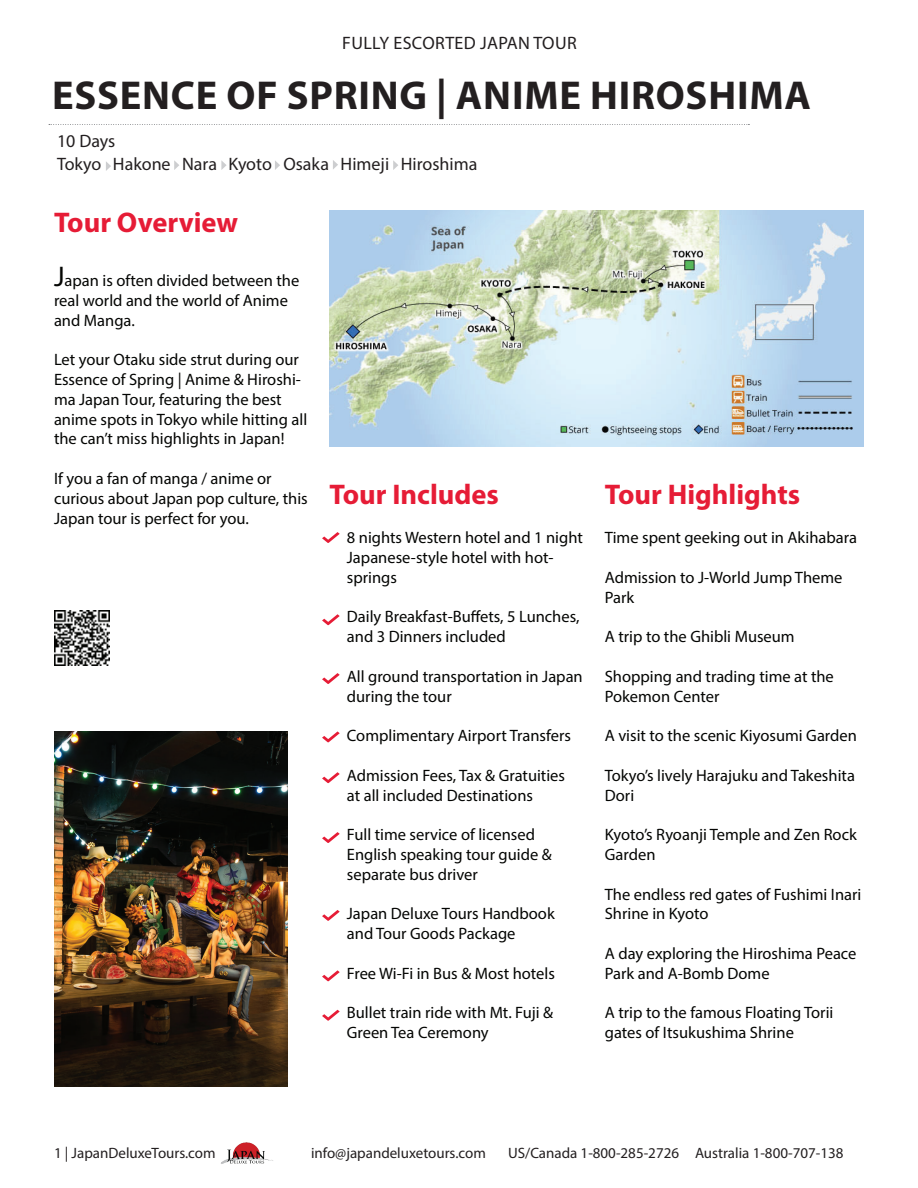
<style>
.page{position:relative;width:918px;height:1188px;background:#fff}
.page>*{position:absolute;margin:0;border:0;box-sizing:border-box;transform-origin:0 0}
.t1{font:700 40.5px "Myriad Pro";letter-spacing:.02em;color:#231f20}
.t2{font:700 28.5px "Myriad Pro";color:#e61c36}
.t3{font:18px/22.6px "Myriad Pro";color:#231f20}
.t4{font:18px "Myriad Pro";letter-spacing:.02em;color:#231f20}
.t5{font:16.5px/19.8px "Myriad Pro";color:#040503}
.t6{font:15px "Myriad Pro";color:#231f20}
.s1{font-size:28.5px}
</style>
<div class="page">
<img style="left:221px;top:1142px;width:52px;height:22px">
<svg style="left:49px;top:124px;width:700px;height:1px"></svg>
<svg style="left:106px;top:161px;width:5px;height:10px"></svg>
<svg style="left:174px;top:160px;width:5px;height:10px"></svg>
<svg style="left:221px;top:160px;width:6px;height:10px"></svg>
<svg style="left:275px;top:160px;width:5px;height:10px"></svg>
<svg style="left:333px;top:160px;width:5px;height:9px"></svg>
<svg style="left:393px;top:160px;width:5px;height:10px"></svg>
<img style="left:329px;top:211px;width:535px;height:235px">
<img style="left:54px;top:732px;width:234px;height:355px">
<img style="left:54px;top:610px;width:56px;height:56px">
<svg style="left:322px;top:614px;width:18px;height:11px"></svg>
<svg style="left:322px;top:532px;width:18px;height:11px"></svg>
<svg style="left:322px;top:772px;width:18px;height:11px"></svg>
<svg style="left:322px;top:731px;width:18px;height:11px"></svg>
<svg style="left:322px;top:673px;width:18px;height:11px"></svg>
<svg style="left:322px;top:832px;width:18px;height:11px"></svg>
<svg style="left:322px;top:910px;width:18px;height:11px"></svg>
<svg style="left:322px;top:970px;width:18px;height:11px"></svg>
<svg style="left:322px;top:1010px;width:18px;height:11px"></svg>
<p class="t4" style="left:342px;top:32px;width:236px">FULLY ESCORTED JAPAN TOUR</p>
<h1 class="t1" style="left:52px;top:69px;width:760px">ESSENCE OF SPRING | ANIME HIROSHIMA</h1>
<p class="t3" style="left:57px;top:130px;width:422px">10 Days<br>Tokyo Hakone Nara Kyoto Osaka Himeji Hiroshima</p>
<h2 class="t2" style="left:54px;top:204px;width:186px">Tour Overview</h2>
<p class="t5" style="left:54px;top:270px;width:247px"><span class="s1">J</span>apan is often divided between the real world and the world of Anime and Manga.</p>
<p class="t5" style="left:54px;top:349px;width:255px">Let your Otaku side strut during our Essence of Spring | Anime &amp; Hiroshi&shy;ma Japan Tour, featuring the best anime spots in Tokyo while hitting all the can’t miss highlights in Japan!</p>
<p class="t5" style="left:54px;top:468px;width:255px">If you a fan of manga / anime or curious about Japan pop culture, this<br>Japan tour is perfect for you.</p>
<h2 class="t2" style="left:329px;top:475px;width:171px">Tour Includes</h2>
<p class="t5" style="left:347px;top:527px;width:238px">8 nights Western hotel and 1 night<br>Japanese-style hotel with hot&shy;springs</p>
<p class="t5" style="left:347px;top:607px;width:234px">Daily Breakfast-Buffets, 5 Lunches, and 3 Dinners included</p>
<p class="t5" style="left:347px;top:666px;width:237px">All ground transportation in Japan during the tour</p>
<p class="t5" style="left:347px;top:725px;width:226px">Complimentary Airport Transfers</p>
<p class="t5" style="left:347px;top:765px;width:220px">Admission Fees, Tax &amp; Gratuities at all included Destinations</p>
<p class="t5" style="left:347px;top:824px;width:206px">Full time service of licensed<br>English speaking tour guide &amp; separate bus driver</p>
<p class="t5" style="left:347px;top:904px;width:209px">Japan Deluxe Tours Handbook and Tour Goods Package</p>
<p class="t5" style="left:347px;top:963px;width:210px">Free Wi-Fi in Bus &amp; Most hotels</p>
<p class="t5" style="left:347px;top:1003px;width:208px">Bullet train ride with Mt. Fuji &amp;<br>Green Tea Ceremony</p>
<h2 class="t2" style="left:605px;top:475px;width:197px">Tour Highlights</h2>
<p class="t5" style="left:605px;top:527px;width:254px">Time spent geeking out in Akihabara</p>
<p class="t5" style="left:605px;top:567px;width:239px">Admission to J-World Jump Theme<br>Park</p>
<p class="t5" style="left:605px;top:626px;width:191px">A trip to the Ghibli Museum</p>
<p class="t5" style="left:605px;top:666px;width:231px">Shopping and trading time at the<br>Pokemon Center</p>
<p class="t5" style="left:605px;top:725px;width:254px">A visit to the scenic Kiyosumi Garden</p>
<p class="t5" style="left:605px;top:765px;width:252px">Tokyo’s lively Harajuku and Takeshita<br>Dori</p>
<p class="t5" style="left:605px;top:824px;width:254px">Kyoto’s Ryoanji Temple and Zen Rock<br>Garden</p>
<p class="t5" style="left:605px;top:884px;width:258px">The endless red gates of Fushimi Inari<br>Shrine in Kyoto</p>
<p class="t5" style="left:605px;top:943px;width:253px">A day exploring the Hiroshima Peace<br>Park and A-Bomb Dome</p>
<p class="t5" style="left:605px;top:1003px;width:230px">A trip to the famous Floating Torii gates of Itsukushima Shrine</p>
<p class="t6" style="left:54px;top:1144px;width:163px">1 | JapanDeluxeTours.com</p>
<p class="t6" style="left:311px;top:1144px;width:176px">info@japandeluxetours.com</p>
<p class="t6" style="left:508px;top:1144px;width:337px">US/Canada 1-800-285-2726 Australia 1-800-707-138</p>
</div>
